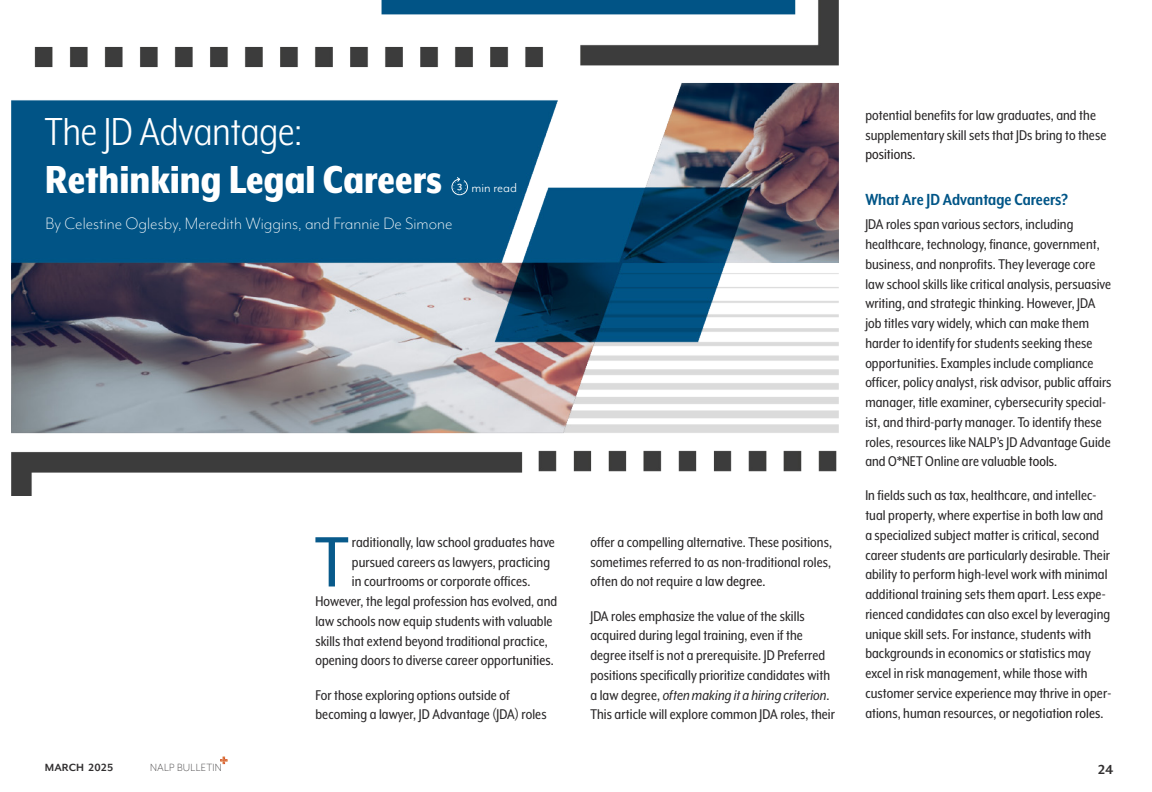
<style>
.page{position:relative;width:1152px;height:792px;background:#fff}
.page>*{position:absolute;margin:0;border:0;box-sizing:border-box;transform-origin:0 0}
.Body{font:82.1px "Mr Eaves XL Mod Nar OT";color:#085a8b}
.Headline1{font:800 45px/48px "Mr Eaves XL Mod Nar OT";color:#fff}
.Author_By_Line{font:300 19px "Mr Eaves Mod OT";color:#fff}
.Subhead_1{font:700 18.5px "Mr Eaves XL Mod Nar OT";color:#005587}
.Body-2{font:16.2px/19.8px "Mr Eaves XL Mod Nar OT";letter-spacing:.005em;color:#2b292a}
.At-A-Glance{font:15px "Mr Eaves Mod OT";color:#fff}
.t1{font:700 15px "Mr Eaves Mod OT";color:#312f30}
.t2{font:300 12px "Mr Eaves Mod OT";letter-spacing:.02em;color:#312f30}
.t3{font:700 12px "Mr Eaves Mod OT";color:#312f30}
.t4{font:600 9.2px "Raleway";color:#fff}
.s1{font-weight:400}
.s2{color:#231f20}
.s3{font-style:italic}
</style>
<div class="page">
<svg style="left:220px;top:757px;width:8px;height:7px"></svg>
<img style="left:12px;top:0;width:826px;height:496px">
<svg style="left:451px;top:177px;width:17px;height:18px"></svg>
<p class="Headline1" style="left:45px;top:107px;width:399px"><span class="s1">The JD Advantage:<br></span>Rethinking Legal Careers</p>
<p class="t4" style="left:457px;top:180px;width:7px">3</p>
<p class="At-A-Glance" style="left:472px;top:179px;width:47px">min read</p>
<p class="Author_By_Line" style="left:46px;top:213px;width:409px">By Celestine Oglesby, Meredith Wiggins, and Frannie De Simone</p>
<p class="Body" style="left:315px;top:519px;width:35px">T</p>
<p class="Body-2" style="left:352px;top:532px;width:205px">raditionally, law school graduates have</p>
<p class="Body-2" style="left:352px;top:552px;width:200px">pursued careers as lawyers, practicing</p>
<p class="Body-2" style="left:352px;top:572px;width:180px">in courtrooms or corporate offices.</p>
<p class="Body-2" style="left:315px;top:591px;width:243px">However, the legal profession has evolved, and</p>
<p class="Body-2" style="left:315px;top:611px;width:239px">law schools now equip students with valuable</p>
<p class="Body-2" style="left:315px;top:631px;width:234px">skills that extend beyond traditional practice,</p>
<p class="Body-2" style="left:315px;top:651px;width:240px">opening doors to diverse career oppor<span class="s2">tunities.</span></p>
<p class="Body-2" style="left:315px;top:685px;width:233px">For those exploring options outside of becoming a lawyer, JD Advantage (JDA) roles</p>
<p class="Body-2" style="left:590px;top:532px;width:243px;text-align:justify">offer a compelling alternative. These positions, sometimes referred to as non-traditional roles, often do not require a la<span class="s2">w degree.</span></p>
<p class="Body-2" style="left:590px;top:606px;width:246px">JDA roles emphasize the value of the skills acquired during legal training, even if the degree itself is not a prerequisite. JD Preferred positions specifically prioritize candidates with a law degree, <span class="s3">often making it a hiring criterion</span>.<br>This article will explore common JDA roles, their</p>
<p class="Body-2" style="left:865px;top:105px;width:243px">potential benefits for law graduates, and the supplementary skill sets that JDs bring to these <span class="s2">positions.</span></p>
<p class="Subhead_1" style="left:865px;top:190px;width:204px">What Are JD Advantage Careers?</p>
<p class="Body-2" style="left:865px;top:214px;width:248px">JDA roles span various sectors, including healthcare, technology, finance, government, business, and nonprofits. They leverage core law school skills like critical analysis, persuasive writing, and strategic thinking. However, JDA job titles vary widely, which can make them harder to identify for students seeking these opportunities. Examples include compliance officer, policy analyst, risk advisor, public affairs manager, title examiner, cybersecurity special&shy;ist, and third-party manager. To identify these roles, resources like NALP’s JD Advantage Guide and O*NET Online are valua<span class="s2">ble tools.</span></p>
<p class="Body-2" style="left:865px;top:486px;width:248px">In fields such as tax, healthcare, and intellec&shy;tual property, where expertise in both law and a specialized subject matter is critical, second career students are particularly desirable. Their ability to perform high-level work with minimal additional training sets them apart. Less expe&shy;rienced candidates can also excel by leveraging unique skill sets. For instance, students with backgrounds in economics or statistics may excel in risk management, while those with customer service experience may thrive in oper&shy;ations, human resources, or negotiat<span class="s2">ion roles.</span></p>
<p class="t3" style="left:45px;top:761px;width:70px">MARCH 2025</p>
<p class="t2" style="left:150px;top:761px;width:73px">NALP BULLETIN</p>
<p class="t1" style="left:1098px;top:761px;width:17px">24</p>
</div>
